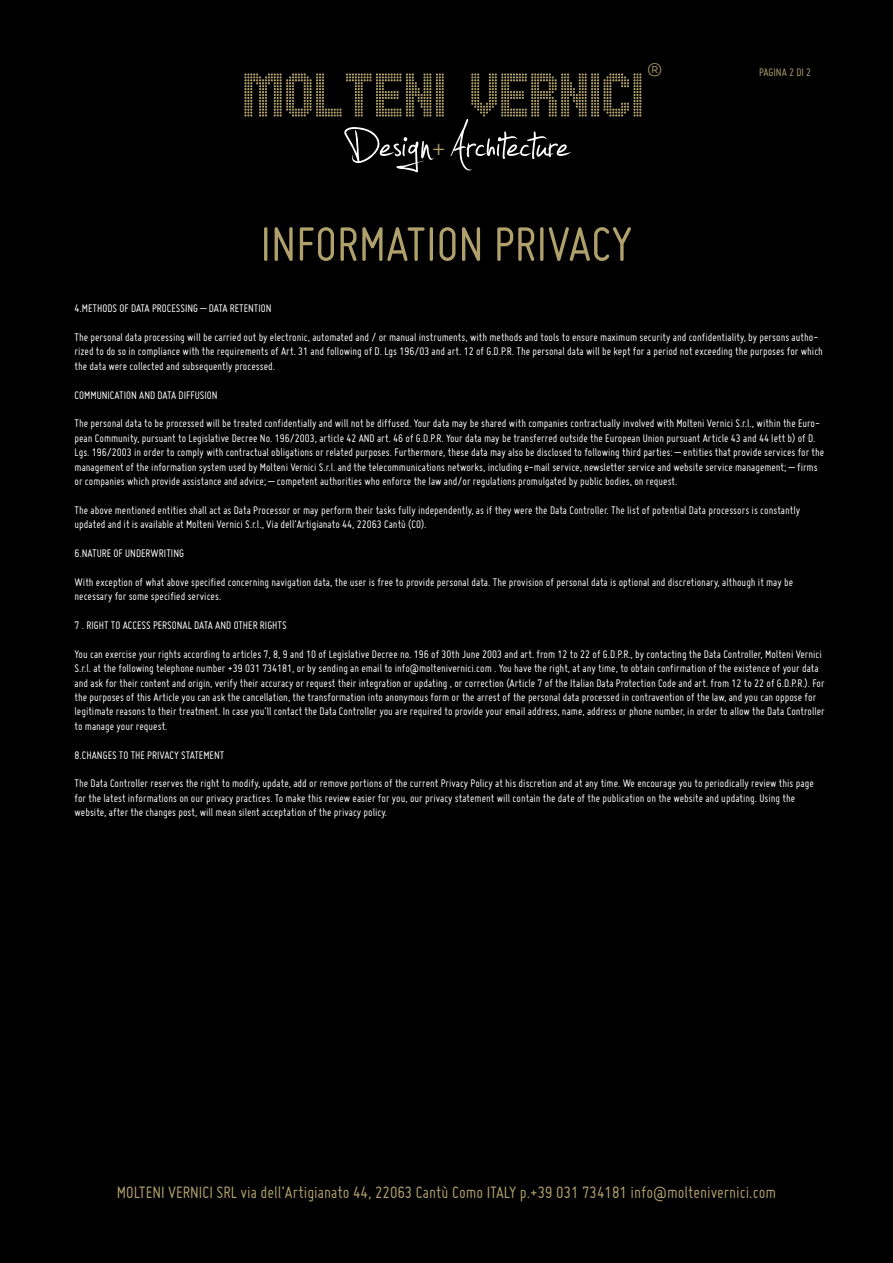
<style>
.page{position:relative;width:893px;height:1263px;background:#000}
.page>*{position:absolute;margin:0;border:0;box-sizing:border-box;transform-origin:0 0}
.t1{font:90px "Jellyka Estrya's Handwriting";color:#fff}
.t2{font:72px "UNDA Circle";color:#b0a06b}
.t3{font:52.5px "Miso";color:#b0a06b}
.t4{font:21px "Myriad Pro";color:#b0a06b}
.t5{font:18px "Miso";color:#b0a06b}
.t6{font:300 18px "Nexa";color:#b0a06b}
.t7{font:12px/14.4px "Miso";color:#fff}
.t8{font:12px "Miso";color:#b0a06b}
</style>
<div class="page">
<h3 class="t6" style="left:647px;top:59px;width:18px">®</h3>
<h2 class="t2" style="left:242px;top:61px;width:403px">MOLTENI VERNICI</h2>
<h1 class="t1" style="left:347px;top:107px;width:224px">Design Architecture</h1>
<h3 class="t4" style="left:433px;top:135px;width:14px">+</h3>
<h3 class="t3" style="left:260px;top:215px;width:373px">INFORMATION PRIVACY</h3>
<p class="t8" style="left:759px;top:66px;width:54px">PAGINA 2 DI 2</p>
<p class="t7" style="left:75px;top:301px;width:199px">4.METHODS OF DATA PROCESSING – DATA RETENTION</p>
<p class="t7" style="left:75px;top:330px;width:750px">The personal data processing will be carried out by electronic, automated and / or manual instruments, with methods and tools to ensure maximum security and confidentiality, by persons autho&shy;rized to do so in compliance with the requirements of Art. 31 and following of D. Lgs 196/03 and art. 12 of G.D.P.R. The personal data will be kept for a period not exceeding the purposes for which the data were collected and subsequently processed.</p>
<p class="t7" style="left:75px;top:387px;width:144px">COMMUNICATION AND DATA DIFFUSION</p>
<p class="t7" style="left:75px;top:416px;width:751px">The personal data to be processed will be treated confidentially and will not be diffused. Your data may be shared with companies contractually involved with Molteni Vernici S.r.l., within the Euro&shy;pean Community, pursuant to Legislative Decree No. 196/2003, article 42 AND art. 46 of G.D.P.R. Your data may be transferred outside the European Union pursuant Article 43 and 44 lett b) of D.<br>Lgs. 196/2003 in order to comply with contractual obligations or related purposes. Furthermore, these data may also be disclosed to following third parties: – entities that provide services for the management of the information system used by Molteni Vernici S.r.l. and the telecommunications networks, including e-mail service, newsletter service and website service management; – firms or companies which provide assistance and advice; – competent authorities who enforce the law and/or regulations promulgated by public bodies, on request.</p>
<p class="t7" style="left:75px;top:503px;width:727px">The above mentioned entities shall act as Data Processor or may perform their tasks fully independently, as if they were the Data Controller. The list of potential Data processors is constantly updated and it is available at Molteni Vernici S.r.l., Via dell’Artigianato 44, 22063 Cantù (CO).</p>
<p class="t7" style="left:75px;top:546px;width:111px">6.NATURE OF UNDERWRITING</p>
<p class="t7" style="left:75px;top:575px;width:720px">With exception of what above specified concerning navigation data, the user is free to provide personal data. The provision of personal data is optional and discretionary, although it may be necessary for some specified services.</p>
<p class="t7" style="left:75px;top:618px;width:214px">7 . RIGHT TO ACCESS PERSONAL DATA AND OTHER RIGHTS</p>
<p class="t7" style="left:75px;top:647px;width:752px">You can exercise your rights according to articles 7, 8, 9 and 10 of Legislative Decree no. 196 of 30th June 2003 and art. from 12 to 22 of G.D.P.R., by contacting the Data Controller, Molteni Vernici S.r.l. at the following telephone number +39 031 734181, or by sending an email to info@moltenivernici.com . You have the right, at any time, to obtain confirmation of the existence of your data and ask for their content and origin, verify their accuracy or request their integration or updating , or correction (Article 7 of the Italian Data Protection Code and art. from 12 to 22 of G.D.P.R.). For the purposes of this Article you can ask the cancellation, the transformation into anonymous form or the arrest of the personal data processed in contravention of the law, and you can oppose for legitimate reasons to their treatment. In case you’ll contact the Data Controller you are required to provide your email address, name, address or phone number, in order to allow the Data Controller to manage your request.</p>
<p class="t7" style="left:75px;top:747px;width:151px">8.CHANGES TO THE PRIVACY STATEMENT</p>
<p class="t7" style="left:75px;top:776px;width:741px">The Data Controller reserves the right to modify, update, add or remove portions of the current Privacy Policy at his discretion and at any time. We encourage you to periodically review this page for the latest informations on our privacy practices. To make this review easier for you, our privacy statement will contain the date of the publication on the website and updating. Using the website, after the changes post, will mean silent acceptation of the privacy policy.</p>
<h3 class="t5" style="left:117px;top:1183px;width:661px">MOLTENI VERNICI SRL via dell’Artigianato 44, 22063 Cantù Como ITALY p.+39 031 734181 info@moltenivernici.com</h3>
</div>
